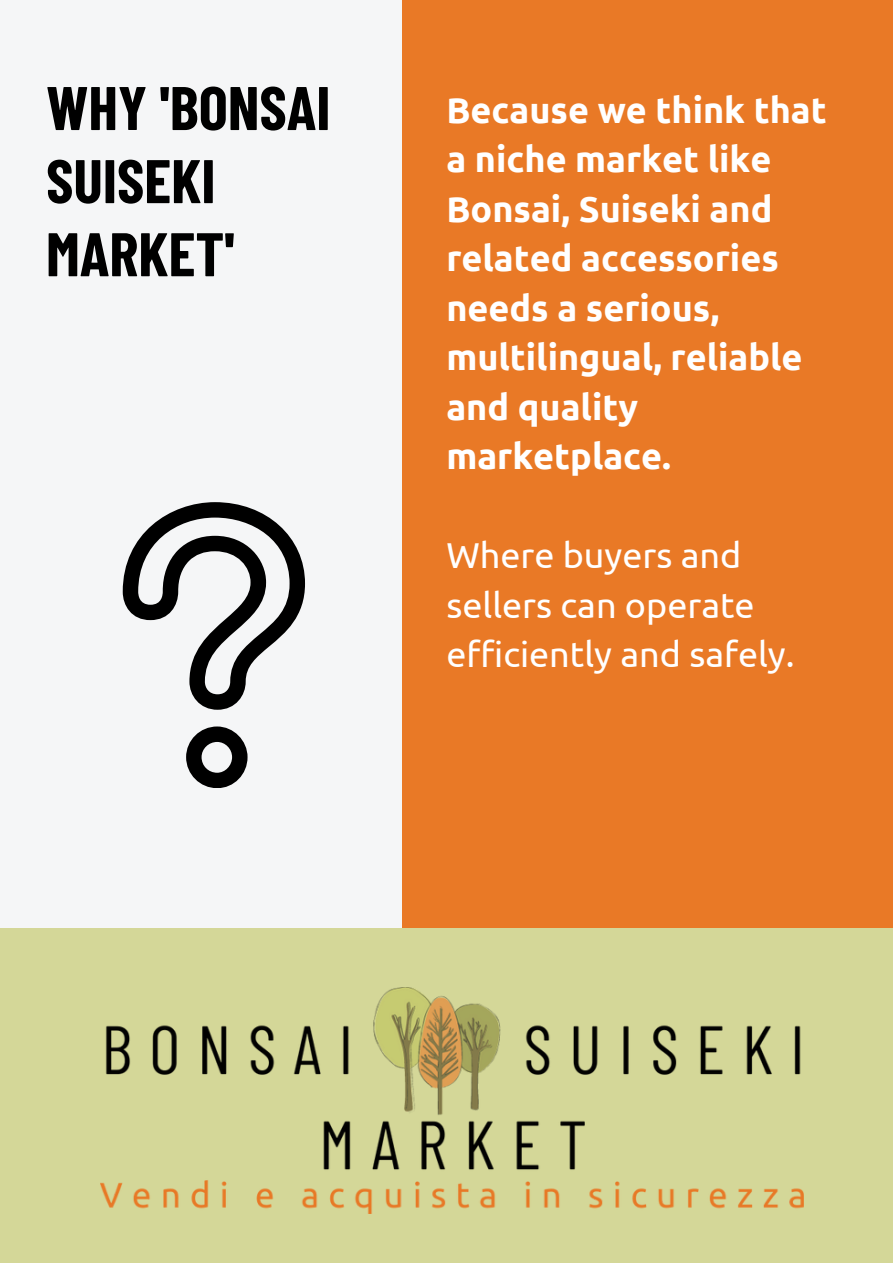
<style>
.page{position:relative;width:893px;height:1264px;background:#fff}
.page>*{position:absolute;margin:0;border:0;box-sizing:border-box;transform-origin:0 0}
.t1{font:700 61.5px/73.1px "Barlow Condensed";color:#000}
.t2{font:700 36px/49.5px "Ubuntu";color:#fff}
.t3{font:36px/49.5px "Ubuntu";color:#fff}
</style>
<div class="page">
<div style="left:0;top:0;width:892px;height:1262px;background:#f5f6f7"></div>
<div style="left:402px;top:0;width:490px;height:928px;background:#e97926"></div>
<div style="left:0;top:928px;width:892px;height:334px;background:#d4d798"></div>
<img style="left:100px;top:987px;width:703px;height:226px">
<svg style="left:123px;top:502px;width:182px;height:285px"></svg>
<h1 class="t1" style="left:46px;top:69px;width:286px">WHY 'BONSAI<br>SUISEKI<br>MARKET'</h1>
<p class="t2" style="left:446px;top:85px;width:382px">Because we think that a niche market like<br>Bonsai, Suiseki and related accessories needs a serious, multilingual, reliable and quality marketplace.</p>
<p class="t3" style="left:446px;top:530px;width:350px">Where buyers and sellers can operate efficiently and safely.</p>
</div>
